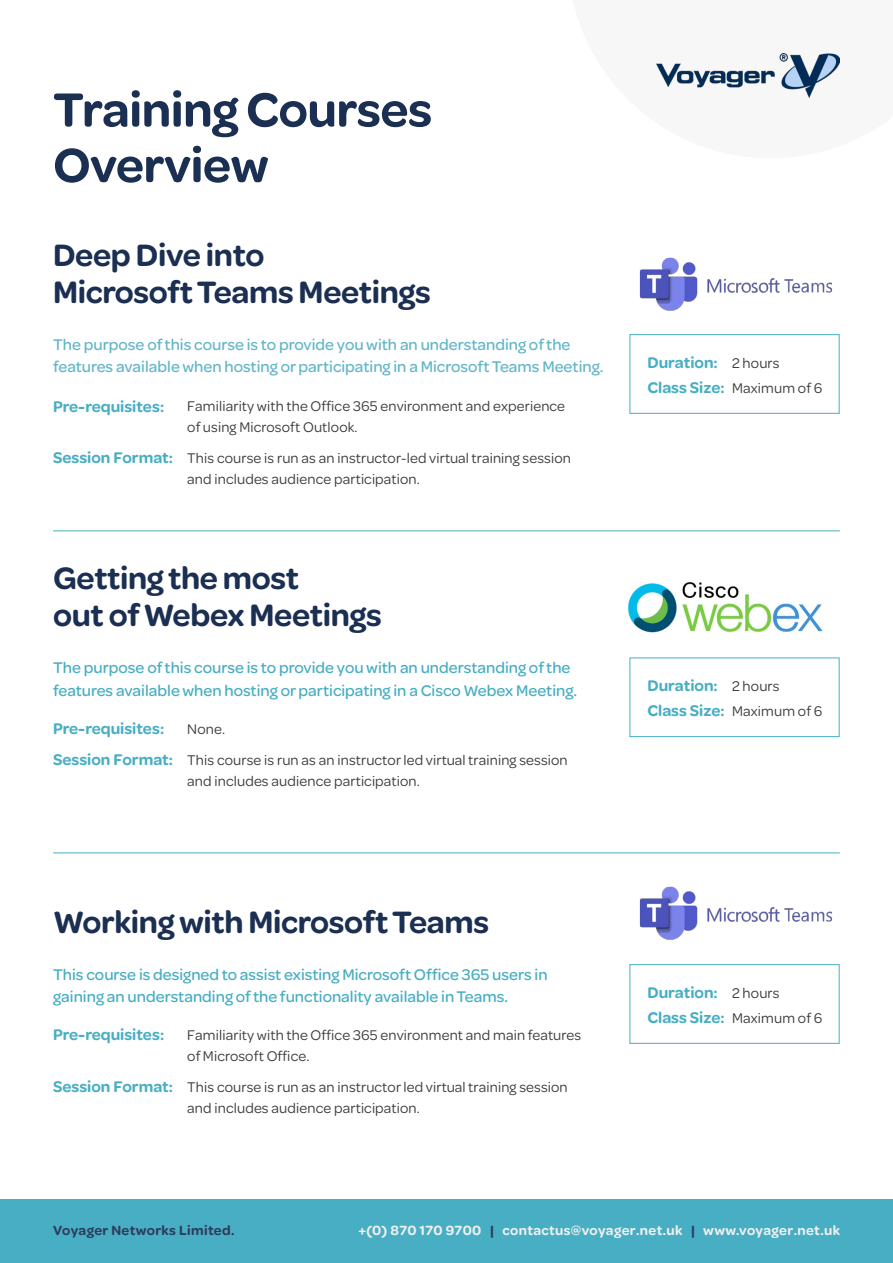
<style>
.page{position:relative;width:893px;height:1263px;background:#fff}
.page>*{position:absolute;margin:0;border:0;box-sizing:border-box;transform-origin:0 0}
.t1{font:600 51px/55.5px "Omnes";letter-spacing:-.01em;color:#1b2f52}
.t2{font:600 33px/37.5px "Omnes";letter-spacing:-.01em;color:#1b2f52}
.t3{font:500 16.5px/22.5px "Omnes";color:#48aec3}
.t4{font:600 16.5px/24.6px "Omnes";color:#48aec3}
.t5{font:500 16.5px/22.5px "Omnes";color:#64b6c9}
.t6{font:15px/21px "Omnes";letter-spacing:.01em;color:#3c3c3b}
.t7{font:600 14.25px "Omnes";letter-spacing:.025em;color:#f0f0f0}
.t8{font:600 14.25px "Omnes";letter-spacing:.025em;color:#2e3b5d}
.s1{font-weight:600;font-size:16.5px;color:#48aec3}
.s2{font-weight:400;font-size:15px;color:#3c3c3b}
.s3{color:#2e3b5d}
</style>
<div class="page">
<div style="left:0;top:1200px;width:893px;height:63px;background:#48aec3"></div>
<img style="left:639px;top:257px;width:194px;height:54px">
<div style="left:629px;top:334px;width:210px;height:80px;border:1px solid #48aec3"></div>
<img style="left:628px;top:582px;width:195px;height:51px">
<div style="left:629px;top:657px;width:210px;height:80px;border:1px solid #48aec3"></div>
<img style="left:639px;top:886px;width:194px;height:54px">
<div style="left:629px;top:964px;width:210px;height:80px;border:1px solid #48aec3"></div>
<img style="left:657px;top:53px;width:183px;height:45px">
<hr style="left:53px;top:530px;width:787px;height:1px;background:#48aec3">
<hr style="left:53px;top:852px;width:787px;height:1px;background:#48aec3">
<h1 class="t1" style="left:53px;top:79px;width:381px">Training Courses<br>Overview</h1>
<h2 class="t2" style="left:53px;top:234px;width:379px">Deep Dive into<br>Microsoft Teams Meetings</h2>
<p class="t5" style="left:53px;top:332px;width:552px">The purpose of this course is to provide you with an understanding of the features available when hosting or participating in a Microsoft Teams Meeting.</p>
<p class="t4" style="left:53px;top:393px;width:113px">Pre-requisites:</p>
<p class="t6" style="left:187px;top:395px;width:379px">Familiarity with the Office 365 environment and experience of using Microsoft Outlook.</p>
<p class="t6" style="left:187px;top:447px;width:385px;text-indent:-134px"><span class="s1">Session Format:</span> This course is run as an instructor-led virtual training session and includes audience participation.</p>
<h2 class="t2" style="left:53px;top:557px;width:330px">Getting the most<br>out of Webex Meetings</h2>
<p class="t3" style="left:53px;top:655px;width:525px">The purpose of this course is to provide you with an understanding of the features available when hosting or participating in a Cisco Webex Meeting.</p>
<p class="t4" style="left:53px;top:715px;width:113px">Pre-requisites:</p>
<p class="t6" style="left:187px;top:718px;width:39px">None.</p>
<p class="t6" style="left:187px;top:749px;width:382px;text-indent:-134px"><span class="s1">Session Format:</span> This course is run as an instructor led virtual training session and includes audience participation.</p>
<p class="t4" style="left:647px;top:349px;width:176px">Duration:<br>Class Size: <span class="s2">Maximum of 6</span></p>
<p class="t6" style="left:732px;top:351px;width:49px">2 hours</p>
<p class="t4" style="left:647px;top:673px;width:176px">Duration:<br>Class Size: <span class="s2">Maximum of 6</span></p>
<p class="t6" style="left:732px;top:675px;width:49px">2 hours</p>
<h2 class="t2" style="left:53px;top:901px;width:437px">Working with Microsoft Teams</h2>
<p class="t3" style="left:53px;top:962px;width:496px">This course is designed to assist existing Microsoft Office 365 users in gaining an understanding of the functionality available in Teams.</p>
<p class="t4" style="left:53px;top:1021px;width:113px">Pre-requisites:</p>
<p class="t6" style="left:187px;top:1024px;width:395px">Familiarity with the Office 365 environment and main features of Microsoft Office.</p>
<p class="t6" style="left:187px;top:1076px;width:382px;text-indent:-134px"><span class="s1">Session Format:</span> This course is run as an instructor led virtual training session and includes audience participation.</p>
<p class="t4" style="left:647px;top:979px;width:176px">Duration:<br>Class Size: <span class="s2">Maximum of 6</span></p>
<p class="t6" style="left:732px;top:981px;width:49px">2 hours</p>
<p class="t8" style="left:53px;top:1220px;width:183px">Voyager Networks Limited.</p>
<p class="t7" style="left:358px;top:1220px;width:483px">+(0) 870 170 9700 <span class="s3">|</span> contactus@voyager.net.uk <span class="s3">|</span> www.voyager.net.uk</p>
</div>
